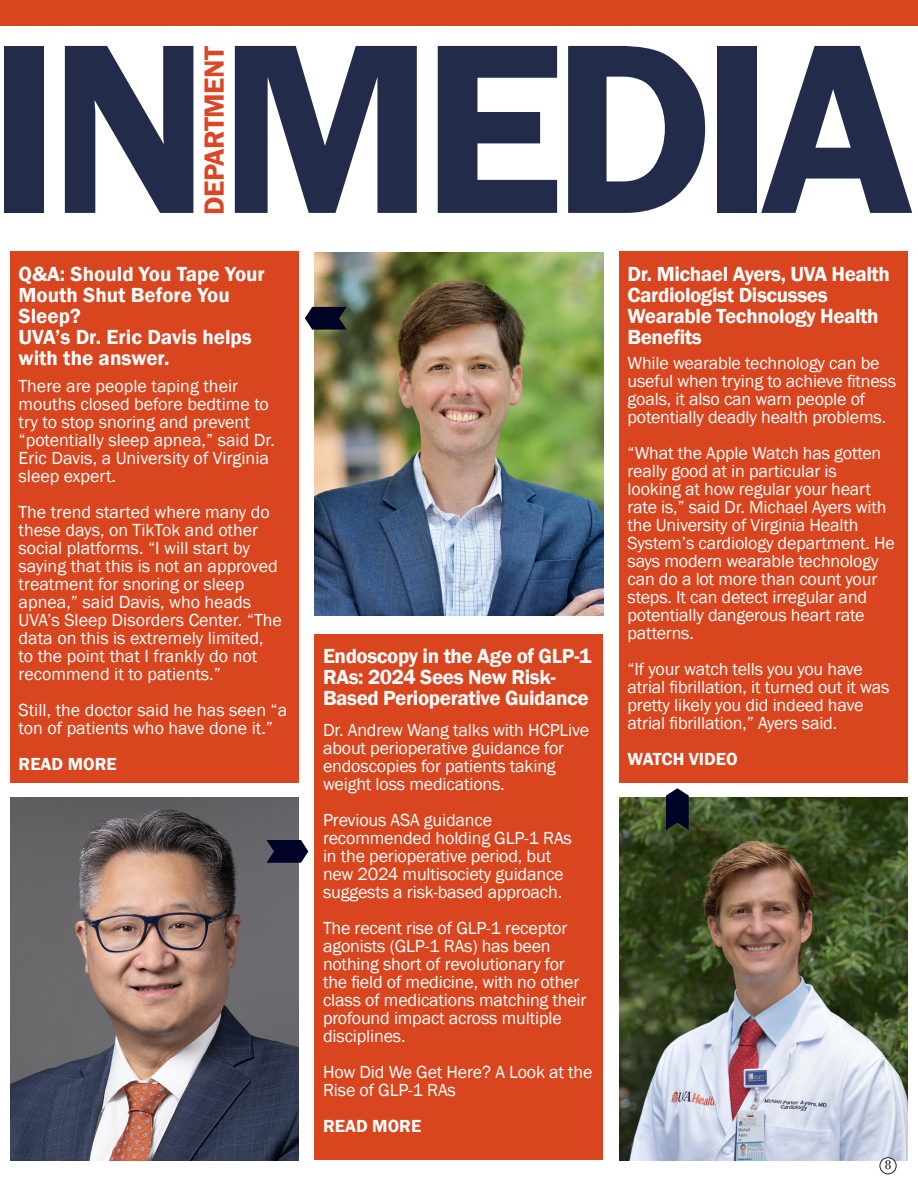
<style>
.page{position:relative;width:918px;height:1188px;background:#fff}
.page>*{position:absolute;margin:0;border:0;box-sizing:border-box;transform-origin:0 0}
.t1{font:600 250.5px "Franklin Gothic";letter-spacing:-.05em;color:#222c4a}
.t2{font:600 28.5px "Franklin Gothic";letter-spacing:-.02em;color:#db4726}
.t3{font:600 21px/21px "Franklin Gothic";letter-spacing:-.02em;color:#fff}
.t4{font:600 21px/21px "Franklin Gothic";color:#fff}
.t5{font:18px/18px "Franklin Gothic";letter-spacing:-.01em;color:#fff}
.t6{font:600 18px "Franklin Gothic";color:#fff}
.t7{font:13.5px "Bodoni";color:#231f20}
</style>
<div class="page">
<div style="left:0;top:0;width:918px;height:25px;background:#d9451f"></div>
<img style="left:619px;top:797px;width:289px;height:363px">
<div style="left:10px;top:251px;width:289px;height:531px;background:#d9451f"></div>
<div style="left:315px;top:634px;width:288px;height:526px;background:#d9451f"></div>
<div style="left:619px;top:251px;width:289px;height:531px;background:#d9451f"></div>
<img style="left:315px;top:253px;width:288px;height:363px">
<img style="left:10px;top:797px;width:289px;height:363px">
<svg style="left:305px;top:307px;width:42px;height:23px"></svg>
<svg style="left:267px;top:840px;width:41px;height:23px"></svg>
<svg style="left:666px;top:788px;width:23px;height:42px"></svg>
<div style="left:880px;top:1158px;width:16px;height:16px;border:1px solid #231f20;border-radius:50%"></div>
<p class="t1" style="left:-12px;top:-25px;width:927px">IN MEDIA</p>
<p class="t2" style="left:197px;top:215px;width:170px;rotate:-90deg">DEPARTMENT</p>
<p class="t4" style="left:19px;top:263px;width:248px">Q&amp;A: Should You Tape Your<br>Mouth Shut Before You<br>Sleep?</p>
<p class="t4" style="left:19px;top:326px;width:235px">UVA’s Dr. Eric Davis helps with the answer.</p>
<p class="t5" style="left:19px;top:377px;width:258px">There are people taping their mouths closed before bedtime to try to stop snoring and prevent “potentially sleep apnea,” said Dr.<br>Eric Davis, a University of Virginia sleep expert.</p>
<p class="t5" style="left:19px;top:503px;width:265px">The trend started where many do these days, on TikTok and other social platforms. “I will start by saying that this is not an approved treatment for snoring or sleep apnea,” said Davis, who heads<br>UVA’s Sleep Disorders Center. “The data on this is extremely limited, to the point that I frankly do not recommend it to patients.”</p>
<p class="t5" style="left:19px;top:701px;width:270px">Still, the doctor said he has seen “a ton of patients who have done it.”</p>
<p class="t6" style="left:19px;top:753px;width:100px">READ MORE</p>
<p class="t3" style="left:323px;top:645px;width:270px">Endoscopy in the Age of GLP-1<br>RAs: 2024 Sees New Risk-<br>Based Perioperative Guidance</p>
<p class="t5" style="left:323px;top:721px;width:268px">Dr. Andrew Wang talks with HCPLive about perioperative guidance for endoscopies for patients taking weight loss medications.</p>
<p class="t5" style="left:323px;top:811px;width:250px">Previous ASA guidance recommended holding GLP-1 RAs in the perioperative period, but new 2024 multisociety guidance suggests a risk-based approach.</p>
<p class="t5" style="left:323px;top:919px;width:265px">The recent rise of GLP-1 receptor agonists (GLP-1 RAs) has been nothing short of revolutionary for the field of medicine, with no other class of medications matching their profound impact across multiple disciplines.</p>
<p class="t5" style="left:323px;top:1063px;width:271px">How Did We Get Here? A Look at the<br>Rise of GLP-1 RAs</p>
<p class="t6" style="left:323px;top:1115px;width:100px">READ MORE</p>
<p class="t3" style="left:628px;top:263px;width:264px">Dr. Michael Ayers, UVA Health<br>Cardiologist Discusses<br>Wearable Technology Health<br>Benefits</p>
<p class="t5" style="left:628px;top:354px;width:270px">While wearable technology can be useful when trying to achieve fitness goals, it also can warn people of potentially deadly health problems.</p>
<p class="t5" style="left:628px;top:444px;width:269px">“What the Apple Watch has gotten really good at in particular is looking at how regular your heart rate is,” said Dr. Michael Ayers with the University of Virginia Health<br>System’s cardiology department. He says modern wearable technology can do a lot more than count your steps. It can detect irregular and potentially dangerous heart rate patterns.</p>
<p class="t5" style="left:628px;top:660px;width:263px">“If your watch tells you you have atrial fibrillation, it turned out it was pretty likely you did indeed have atrial fibrillation,” Ayers said.</p>
<p class="t6" style="left:628px;top:748px;width:112px">WATCH VIDEO</p>
<p class="t7" style="left:885px;top:1157px;width:8px">8</p>
</div>
